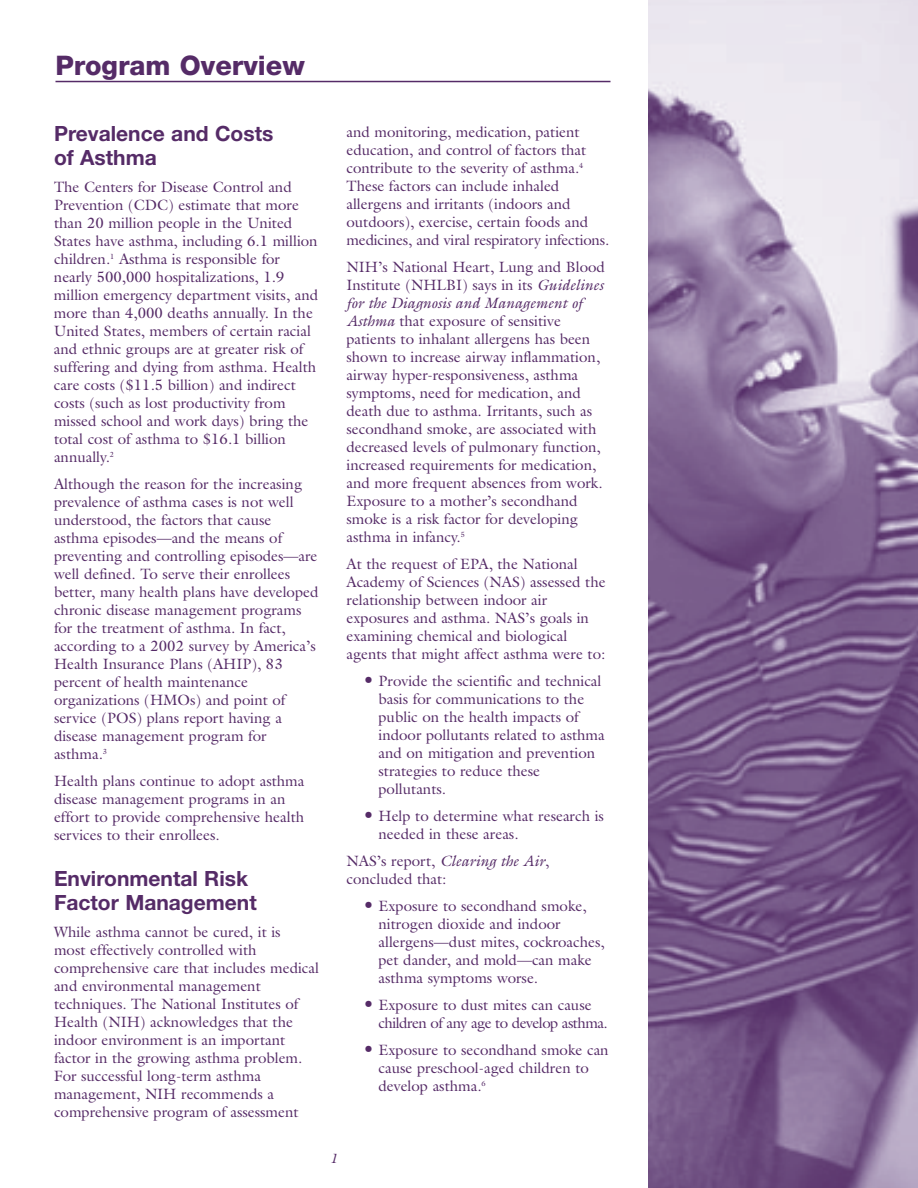
<style>
.page{position:relative;width:918px;height:1188px;background:#fff}
.page>*{position:absolute;margin:0;border:0;box-sizing:border-box;transform-origin:0 0}
.t1{font:800 27px "Helvetica Neue";color:#552b67}
.t2{font:700 21px/24px "Helvetica Neue";color:#552b67}
.t3{font:15px/18px "Galliard";color:#552b67}
.t4{font:15px/18px "Galliard";letter-spacing:-.035em;color:#552b67}
.t5{font:italic 13.5px "Galliard";color:#552b67}
.s1{font-style:italic}
.s2{font-weight:700;font-size:18px}
</style>
<div class="page">
<img style="left:648px;top:0;width:270px;height:1188px">
<hr style="left:56px;top:81px;width:554px;height:1px;background:#552b67">
<h1 class="t1" style="left:56px;top:55px;width:251px">Program Overview</h1>
<h2 class="t2" style="left:54px;top:123px;width:221px">Prevalence and Costs of Asthma</h2>
<p class="t3" style="left:54px;top:178px;width:266px">The Centers for Disease Control and Prevention (CDC) estimate that more than 20 million people in the United States have asthma, including 6.1 million children.<sup>1</sup> Asthma is responsible for nearly 500,000 hospitalizations, 1.9 million emergency department visits, and more than 4,000 deaths annually. In the United States, members of certain racial and ethnic groups are at greater risk of suffering and dying from asthma. Health care costs ($11.5 billion) and indirect costs (such as lost productivity from missed school and work days) bring the total cost of asthma to $16.1 billion annually.<sup>2</sup></p>
<p class="t3" style="left:54px;top:475px;width:266px">Although the reason for the increasing prevalence of asthma cases is not well understood, the factors that cause asthma episodes—and the means of preventing and controlling episodes—are well defined. To serve their enrollees better, many health plans have developed chronic disease management programs for the treatment of asthma. In fact, according to a 2002 survey by America’s Health Insurance Plans (AHIP), 83 percent of health maintenance organizations (HMOs) and point of service (POS) plans report having a disease management program for asthma.<sup>3</sup></p>
<p class="t3" style="left:54px;top:772px;width:252px">Health plans continue to adopt asthma disease management programs in an effort to provide comprehensive health services to their enrollees.</p>
<h2 class="t2" style="left:54px;top:869px;width:204px">Environmental Risk<br>Factor Management</h2>
<p class="t3" style="left:54px;top:923px;width:267px">While asthma cannot be cured, it is<br>most effectively controlled with comprehensive care that includes medical and environmental management techniques. The National Institutes of Health (NIH) acknowledges that the indoor environment is an important factor in the growing asthma problem.<br>For successful long-term asthma management, NIH recommends a comprehensive program of assessment</p>
<p class="t3" style="left:346px;top:123px;width:264px">and monitoring, medication, patient education, and control of factors that contribute to the severity of asthma.<sup>4<br></sup>These factors can include inhaled allergens and irritants (indoors and outdoors), exercise, certain foods and medicines, and viral respiratory infections.</p>
<p class="t3" style="left:346px;top:258px;width:260px">NIH’s National Heart, Lung and Blood Institute (NHLBI) says in its <span class="s1">Guidelines for the Diagnosis and Management of Asthma</span> that exposure of sensitive patients to inhalant allergens has been shown to increase airway inflammation, airway hyper-responsiveness, asthma symptoms, need for medication, and death due to asthma. Irritants, such as secondhand smoke, are associated with decreased levels of pulmonary function, increased requirements for medication, and more frequent absences from work.<br>Exposure to a mother’s secondhand smoke is a risk factor for developing asthma in infancy.<sup>5</sup></p>
<p class="t3" style="left:346px;top:555px;width:261px">At the request of EPA, the National Academy of Sciences (NAS) assessed the relationship between indoor air exposures and asthma. NAS’s goals in examining chemical and biological agents that might affect asthma were to:</p>
<p class="t3" style="left:379px;top:672px;width:228px;text-indent:-14px"><span class="s2">•</span> Provide the scientific and technical basis for communications to the public on the health impacts of indoor pollutants related to asthma and on mitigation and prevention strategies to reduce these pollutants.</p>
<p class="t3" style="left:379px;top:807px;width:227px;text-indent:-14px"><span class="s2">•</span> Help to determine what research is needed in these areas.</p>
<p class="t3" style="left:346px;top:852px;width:204px">NAS’s report, <span class="s1">Clearing the Air</span>, concluded that:</p>
<p class="t3" style="left:379px;top:897px;width:228px;text-indent:-14px"><span class="s2">•</span> Exposure to secondhand smoke, nitrogen dioxide and indoor allergens—dust mites, cockroaches, pet dander, and mold—can make asthma symptoms worse.</p>
<p class="t4" style="left:379px;top:996px;width:231px;text-indent:-14px"><span class="s2">•</span> Exposure to dust mites can cause children of any age to develop asthma.</p>
<p class="t3" style="left:379px;top:1041px;width:232px;text-indent:-14px"><span class="s2">•</span> Exposure to secondhand smoke can cause preschool-aged children to develop asthma.<sup>6</sup></p>
<p class="t5" style="left:330px;top:1151px;width:9px">1</p>
</div>
